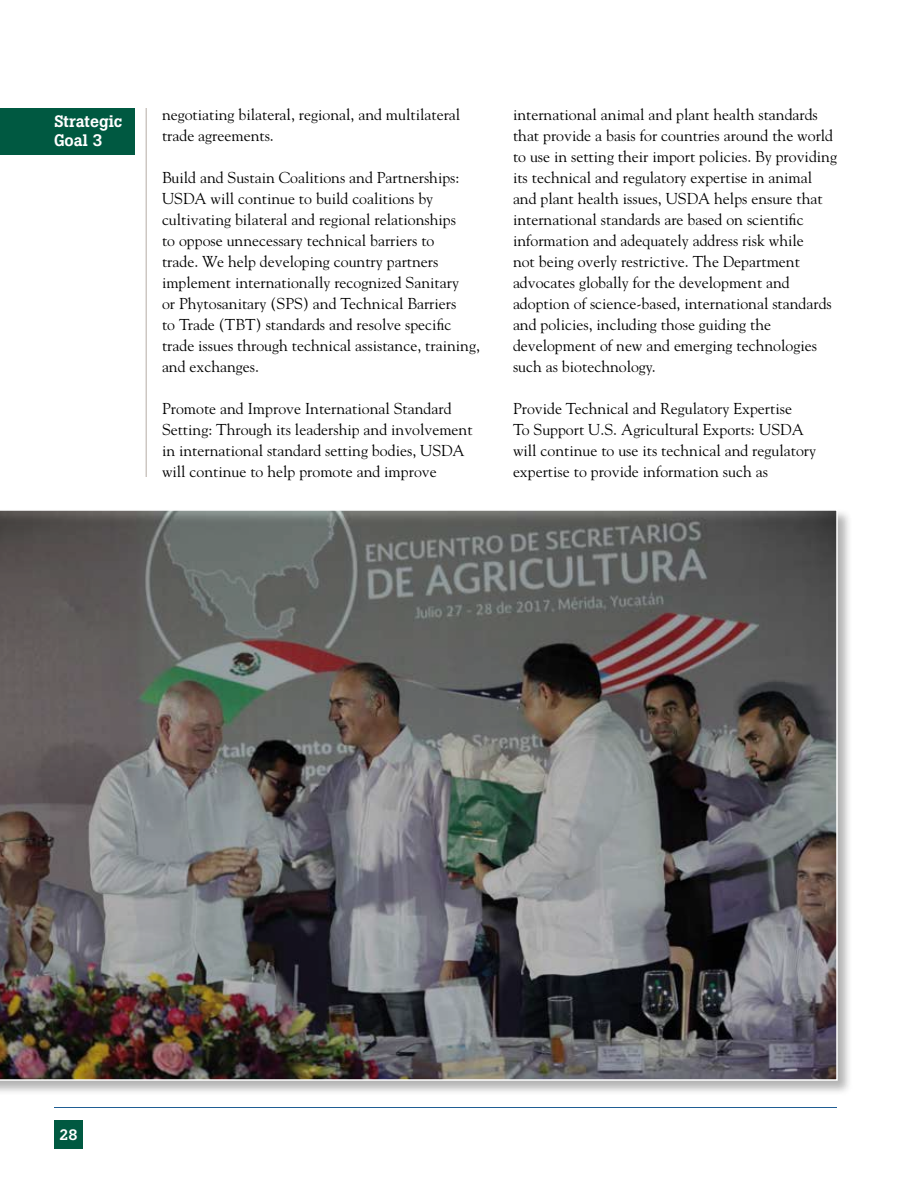
<style>
.page{position:relative;width:918px;height:1188px;background:#fff}
.page>*{position:absolute;margin:0;border:0;box-sizing:border-box;transform-origin:0 0}
.t1{font:500 16.5px/19.5px "Boton";color:#fff}
.t2{font:15.75px/21px "Goudy";color:#000}
.t3{font:500 15px "Boton";color:#fff}
</style>
<div class="page">
<div style="left:54px;top:1120px;width:29px;height:29px;background:#005941"></div>
<hr style="left:54px;top:1107px;width:783px;height:1px;background:#004785">
<hr style="left:146px;top:108px;width:1px;height:369px;background:#b5ada5">
<div style="left:0;top:108px;width:135px;height:46px;background:#005941"></div>
<div style="left:0;top:508px;width:853px;height:589px;background:#000;opacity:.3"></div>
<img style="left:0;top:509px;width:838px;height:572px">
<p class="t1" style="left:54px;top:112px;width:70px">Strategic<br>Goal 3</p>
<p class="t2" style="left:162px;top:104px;width:300px">negotiating bilateral, regional, and multilateral trade agreements.</p>
<p class="t2" style="left:162px;top:167px;width:319px">Build and Sustain Coalitions and Partnerships:<br>USDA will continue to build coalitions by cultivating bilateral and regional relationships<br>to oppose unnecessary technical barriers to<br>trade. We help developing country partners implement internationally recognized Sanitary<br>or Phytosanitary (SPS) and Technical Barriers<br>to Trade (TBT) standards and resolve specifc trade issues through technical assistance, training, and exchanges.</p>
<p class="t2" style="left:162px;top:398px;width:312px">Promote and Improve International Standard Setting: Through its leadership and involvement in international standard setting bodies, USDA will continue to help promote and improve</p>
<p class="t2" style="left:513px;top:104px;width:326px">international animal and plant health standards that provide a basis for countries around the world to use in setting their import policies. By providing its technical and regulatory expertise in animal and plant health issues, USDA helps ensure that international standards are based on scientifc information and adequately address risk while<br>not being overly restrictive. The Department advocates globally for the development and adoption of science-based, international standards and policies, including those guiding the development of new and emerging technologies such as biotechnology.</p>
<p class="t2" style="left:513px;top:398px;width:305px">Provide Technical and Regulatory Expertise<br>To Support U.S. Agricultural Exports: USDA will continue to use its technical and regulatory expertise to provide information such as</p>
<p class="t3" style="left:59px;top:1126px;width:20px">28</p>
</div>
